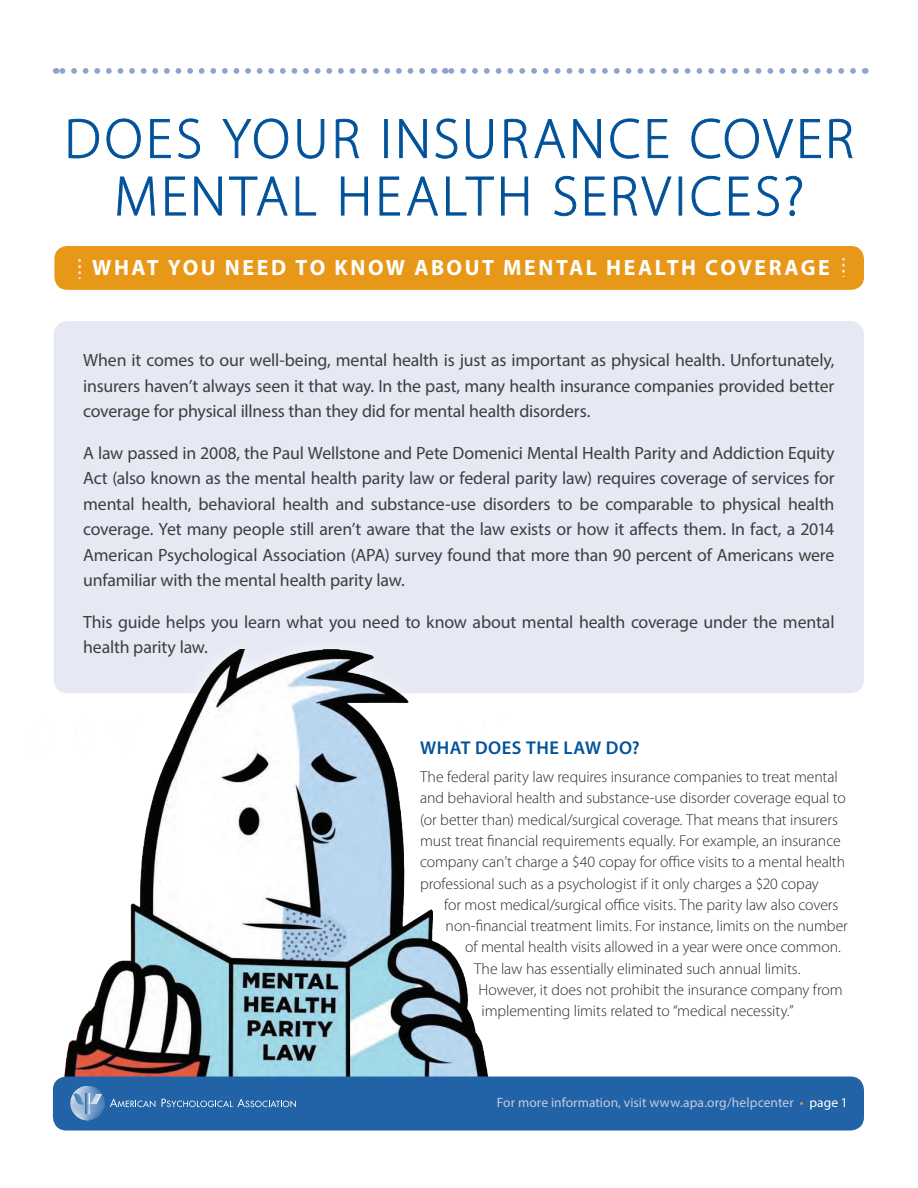
<style>
.page{position:relative;width:918px;height:1188px;background:#fff}
.page>*{position:absolute;margin:0;border:0;box-sizing:border-box;transform-origin:0 0}
.t1{font:700 22.2px "Myriad Pro";letter-spacing:.115em;color:#fff}
.t2{font:600 18.6px "Myriad Pro";letter-spacing:.025em;color:#01529a}
.t3{font:17.85px/25.5px "Myriad Pro";letter-spacing:-.01em;color:#3e3e3f;text-align:justify}
.t4{font:300 15.75px/21.3px "Myriad Pro";letter-spacing:-.01em;color:#2b292a}
.t5{font:13.5px "Myriad Pro";letter-spacing:.005em;color:#c3cbe4}
.s1{color:#ea9c24}
.s2{color:#fff}
</style>
<div class="page">
<div style="left:54px;top:321px;width:810px;height:372px;background:#e6e9f4;border-radius:14px"></div>
<svg style="left:117px;top:176px;width:685px;height:40px"></svg>
<svg style="left:69px;top:119px;width:784px;height:40px"></svg>
<div style="left:54px;top:246px;width:810px;height:44px;background:#e89818;border-radius:13px"></div>
<svg style="left:842px;top:258px;width:3px;height:19px"></svg>
<svg style="left:78px;top:260px;width:3px;height:18px"></svg>
<svg style="left:56px;top:68px;width:366px;height:6px"></svg>
<svg style="left:445px;top:68px;width:408px;height:6px"></svg>
<div style="left:47px;top:631px;width:458px;height:464px;background:#fff;opacity:.75"></div>
<img style="left:47px;top:650px;width:458px;height:426px">
<div style="left:53px;top:1077px;width:811px;height:54px;background:#2163a6;border-radius:14px"></div>
<svg style="left:162px;top:1098px;width:134px;height:9px"></svg>
<svg style="left:70px;top:1086px;width:85px;height:35px"></svg>
<p class="t1" style="left:92px;top:253px;width:739px">WHAT YOU NEED TO KNOW ABOUT MENTAL HEALTH COVERAGE</p>
<p class="t3" style="left:83px;top:347px;width:753px">When it comes to our well-being, mental health is just as important as physical health. Unfortunately, insurers haven’t always seen it that way. In the past, many health insurance companies provided better coverage for physical illness than they did for mental health disorders.</p>
<p class="t3" style="left:83px;top:440px;width:753px">A law passed in 2008, the Paul Wellstone and Pete Domenici Mental Health Parity and Addiction Equity Act (also known as the mental health parity law or federal parity law) requires coverage of services for mental health, behavioral health and substance-use disorders to be comparable to physical health coverage. Yet many people still aren’t aware that the law exists or how it affects them. In fact, a 2014<br>American Psychological Association (APA) survey found that more than 90 percent of Americans were unfamiliar with the mental health parity law.</p>
<p class="t3" style="left:83px;top:609px;width:753px">This guide helps you learn what you need to know about mental health coverage under the mental health parity law.</p>
<p class="t2" style="left:420px;top:736px;width:221px">WHAT DOES THE LAW DO?</p>
<p class="t4" style="left:420px;top:766px;width:427px">The federal parity law requires insurance companies to treat mental and behavioral health and substance-use disorder coverage equal to (or better than) medical/surgical coverage. That means that insurers must treat financial requirements equally. For example, an insurance company can’t charge a $40 copay for office visits to a mental health professional such as a psychologist if it only charges a $20 copay</p>
<p class="t4" style="left:444px;top:894px;width:396px">for most medical/surgical office visits. The parity law also covers</p>
<p class="t4" style="left:446px;top:915px;width:404px">non-financial treatment limits. For instance, limits on the number</p>
<p class="t4" style="left:465px;top:936px;width:377px">of mental health visits allowed in a year were once common.</p>
<p class="t4" style="left:474px;top:958px;width:328px">The law has essentially eliminated such annual limits.</p>
<p class="t4" style="left:479px;top:979px;width:366px">However, it does not prohibit the insurance company from</p>
<p class="t4" style="left:482px;top:1000px;width:314px">implementing limits related to “medical necessity.”</p>
<p class="t5" style="left:497px;top:1094px;width:353px">For more information, visit www.apa.org/helpcenter <span class="s1">•</span> <span class="s2">page 1</span></p>
</div>
